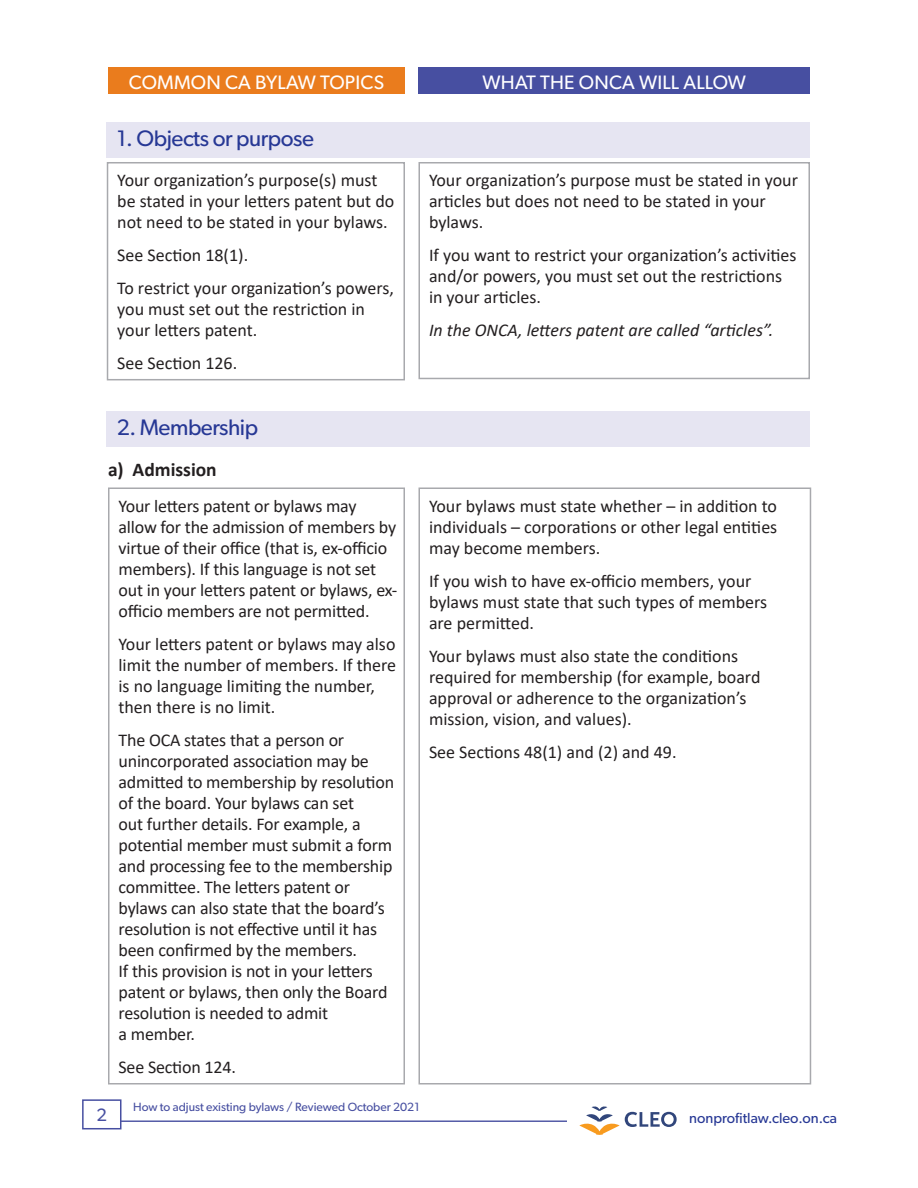
<style>
.page{position:relative;width:918px;height:1188px;background:#fff}
.page>*{position:absolute;margin:0;border:0;box-sizing:border-box;transform-origin:0 0}
.Purple_box_subheadin{font:22.5px "Gibson";letter-spacing:-.02em;color:#273895}
.What_the_ONCA_will_a{font:19.5px "Gibson";letter-spacing:.01em;color:#fff}
.Common_bylaw_white_h{font:19.5px "Gibson";letter-spacing:.01em;color:#fff}
.Black_subheading{font:700 19.5px "Calibri";color:#231f20}
.Paragraph_-_box_-_le{font:18px/21px "Calibri";letter-spacing:-.01em;color:#231f20}
.Paragraph_-_box_-_mo{font:18px/21px "Calibri";color:#231f20}
.Paragraph_-_box_-_le-2{font:italic 18px "Calibri";color:#231f20}
.t1{font:18px "Gibson";color:#474fa1}
.t2{font:14.7px "Gibson";color:#273895}
.t3{font:12px "Gibson";color:#474fa1}
</style>
<div class="page">
<hr style="left:83px;top:1121px;width:484px;height:1px;background:#474fa1">
<div style="left:83px;top:1100px;width:38px;height:29px;background:#fff"></div>
<div style="left:82px;top:1099px;width:39px;height:30px;border:2px solid #474fa1"></div>
<svg style="left:579px;top:1106px;width:98px;height:29px"></svg>
<div style="left:107px;top:162px;width:298px;height:218px;border:2px solid #a8a9ad"></div>
<div style="left:418px;top:162px;width:392px;height:217px;border:2px solid #a8a9ad"></div>
<div style="left:107px;top:122px;width:703px;height:35px;background:#e6e5f2"></div>
<div style="left:107px;top:411px;width:703px;height:35px;background:#e6e5f2"></div>
<div style="left:108px;top:68px;width:297px;height:26px;background:#ea7c1d"></div>
<div style="left:418px;top:68px;width:392px;height:26px;background:#474fa1"></div>
<div style="left:108px;top:488px;width:297px;height:596px;border:2px solid #a8a9ad"></div>
<div style="left:418px;top:488px;width:393px;height:596px;border:2px solid #a8a9ad"></div>
<p class="Common_bylaw_white_h" style="left:129px;top:71px;width:257px">COMMON CA BYLAW TOPICS</p>
<p class="What_the_ONCA_will_a" style="left:483px;top:71px;width:265px">WHAT THE ONCA WILL ALLOW</p>
<p class="Purple_box_subheadin" style="left:117px;top:124px;width:199px">1. Objects or purpose</p>
<p class="Paragraph_-_box_-_mo" style="left:117px;top:169px;width:279px">Your organization’s purpose(s) must be stated in your letters patent but do not need to be stated in your bylaws.</p>
<p class="Paragraph_-_box_-_le" style="left:117px;top:244px;width:132px">See Section 18(1).</p>
<p class="Paragraph_-_box_-_le" style="left:117px;top:277px;width:278px">To restrict your organization’s powers, you must set out the restriction in your letters patent.</p>
<p class="Paragraph_-_box_-_le" style="left:117px;top:352px;width:122px">See Section 126.</p>
<p class="Paragraph_-_box_-_mo" style="left:429px;top:169px;width:371px">Your organization’s purpose must be stated in your articles but does not need to be stated in your bylaws.</p>
<p class="Paragraph_-_box_-_le" style="left:429px;top:244px;width:369px">If you want to restrict your organization’s activities and/or powers, you must set out the restrictions in your articles.</p>
<p class="Paragraph_-_box_-_le-2" style="left:429px;top:318px;width:346px">In the ONCA, letters patent are called “articles”.</p>
<p class="Purple_box_subheadin" style="left:117px;top:414px;width:143px">2. Membership</p>
<p class="Black_subheading" style="left:108px;top:456px;width:110px">a) Admission</p>
<p class="Paragraph_-_box_-_le" style="left:118px;top:495px;width:280px">Your letters patent or bylaws may allow for the admission of members by virtue of their office (that is, ex-officio members). If this language is not set out in your letters patent or bylaws, ex&shy;officio members are not permitted.</p>
<p class="Paragraph_-_box_-_le" style="left:118px;top:633px;width:279px">Your letters patent or bylaws may also limit the number of members. If there is no language limiting the number, then there is no limit.</p>
<p class="Paragraph_-_box_-_le" style="left:118px;top:729px;width:277px">The OCA states that a person or unincorporated association may be admitted to membership by resolution of the board. Your bylaws can set<br>out further details. For example, a potential member must submit a form and processing fee to the membership committee. The letters patent or bylaws can also state that the board’s resolution is not effective until it has been confirmed by the members.<br>If this provision is not in your letters patent or bylaws, then only the Board resolution is needed to admit<br>a member.</p>
<p class="Paragraph_-_box_-_le" style="left:118px;top:1056px;width:119px">See Section 124.</p>
<p class="Paragraph_-_box_-_mo" style="left:429px;top:495px;width:350px;text-align:justify">Your bylaws must state whether – in addition to individuals – corporations or other legal entities may become members.</p>
<p class="Paragraph_-_box_-_le" style="left:429px;top:570px;width:340px">If you wish to have ex-officio members, your bylaws must state that such types of members are permitted.</p>
<p class="Paragraph_-_box_-_le" style="left:429px;top:645px;width:333px">Your bylaws must also state the conditions required for membership (for example, board approval or adherence to the organization’s mission, vision, and values).</p>
<p class="Paragraph_-_box_-_le" style="left:429px;top:741px;width:249px">See Sections 48(1) and (2) and 49.</p>
<p class="t1" style="left:97px;top:1104px;width:12px">2</p>
<p class="t3" style="left:133px;top:1100px;width:288px">How to adjust existing bylaws / Reviewed October 2021</p>
<p class="t2" style="left:689px;top:1109px;width:149px">nonprofitlaw.cleo.on.ca</p>
</div>
